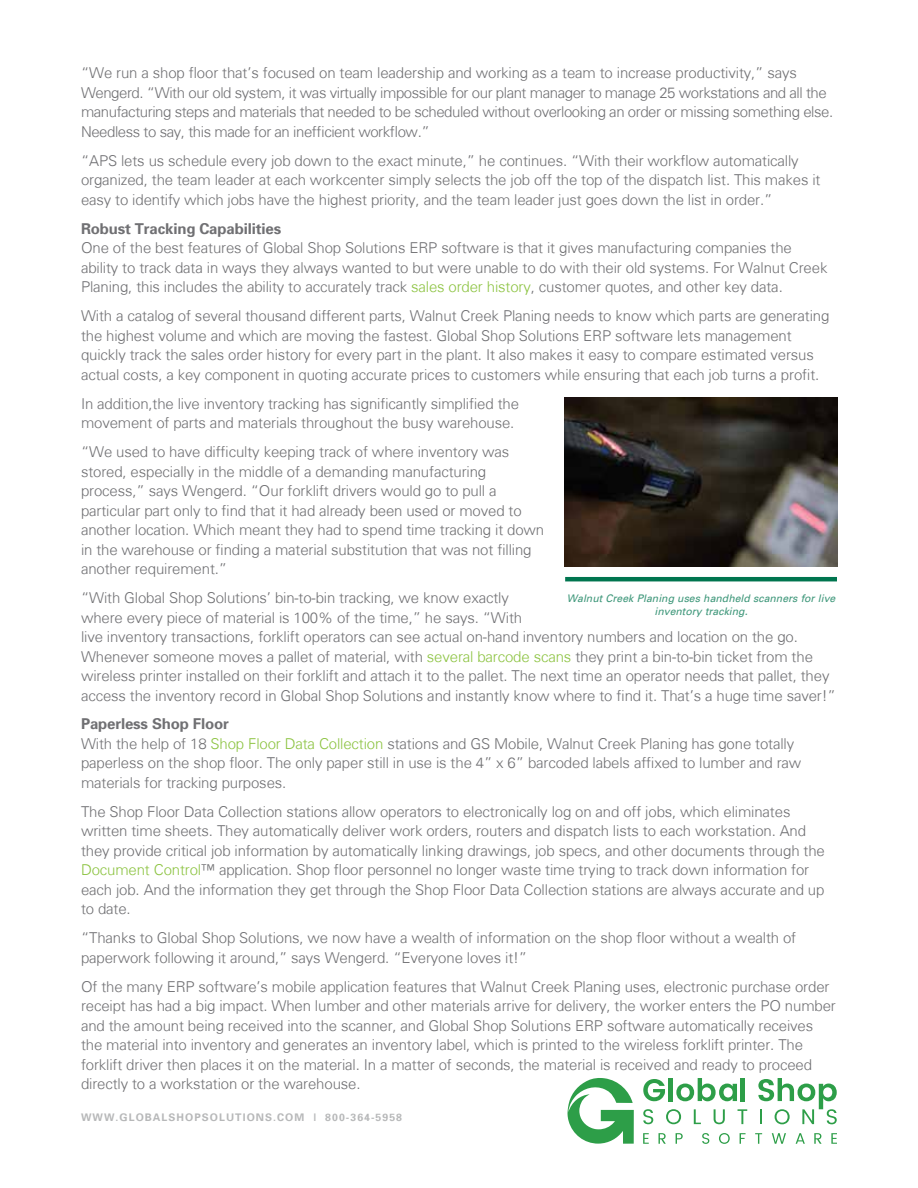
<style>
.page{position:relative;width:918px;height:1188px;background:#fff}
.page>*{position:absolute;margin:0;border:0;box-sizing:border-box;transform-origin:0 0}
.t1{font:300 15px/19.5px "Univers";letter-spacing:-.01em;color:#707073}
.t2{font:300 15px/19.5px "Univers";letter-spacing:-.03em;color:#707073}
.t3{font:700 15px "Univers";letter-spacing:-.01em;color:#707073}
.t4{font:italic 10.5px/13.5px "Univers";color:#40987b;text-align:center}
.t5{font:700 10.5px "Univers";letter-spacing:.1em;color:#b7b8b9}
.s1{color:#8cc341}
.s2{font-weight:700}
</style>
<div class="page">
<hr style="left:565px;top:577px;width:272px;height:4px;background:#00754f">
<img style="left:564px;top:398px;width:273px;height:168px">
<svg style="left:567px;top:1078px;width:67px;height:66px"></svg>
<svg style="left:643px;top:1133px;width:6px;height:11px"></svg>
<svg style="left:659px;top:1133px;width:7px;height:11px"></svg>
<svg style="left:676px;top:1133px;width:7px;height:11px"></svg>
<svg style="left:702px;top:1133px;width:7px;height:11px"></svg>
<svg style="left:719px;top:1133px;width:11px;height:11px"></svg>
<svg style="left:740px;top:1133px;width:6px;height:11px"></svg>
<svg style="left:755px;top:1133px;width:7px;height:11px"></svg>
<svg style="left:772px;top:1133px;width:14px;height:11px"></svg>
<svg style="left:796px;top:1133px;width:9px;height:11px"></svg>
<svg style="left:814px;top:1133px;width:8px;height:11px"></svg>
<svg style="left:831px;top:1133px;width:6px;height:11px"></svg>
<svg style="left:643px;top:1109px;width:10px;height:15px"></svg>
<svg style="left:666px;top:1109px;width:15px;height:15px"></svg>
<svg style="left:694px;top:1109px;width:7px;height:15px"></svg>
<svg style="left:714px;top:1109px;width:11px;height:15px"></svg>
<svg style="left:738px;top:1109px;width:9px;height:15px"></svg>
<svg style="left:643px;top:1079px;width:22px;height:22px"></svg>
<div style="left:668px;top:1078px;width:5px;height:23px;background:#2d9e48"></div>
<svg style="left:676px;top:1078px;width:61px;height:23px"></svg>
<div style="left:740px;top:1078px;width:5px;height:23px;background:#2d9e48"></div>
<svg style="left:758px;top:1078px;width:79px;height:46px"></svg>
<p class="t2" style="left:81px;top:64px;width:754px">“We run a shop floor that’s focused on team leadership and working as a team to increase productivity,” says Wengerd. “With our old system, it was virtually impossible for our plant manager to manage 25 workstations and all the manufacturing steps and materials that needed to be scheduled without overlooking an order or missing something else.<br>Needless to say, this made for an inefficient workflow.”</p>
<p class="t1" style="left:81px;top:152px;width:741px">“APS lets us schedule every job down to the exact minute,” he continues. “With their workflow automatically organized, the team leader at each workcenter simply selects the job off the top of the dispatch list. This makes it easy to identify which jobs have the highest priority, and the team leader just goes down the list in order.”</p>
<p class="t3" style="left:81px;top:222px;width:202px">Robust Tracking Capabilities</p>
<p class="t1" style="left:81px;top:239px;width:748px">One of the best features of Global Shop Solutions ERP software is that it gives manufacturing companies the ability to track data in ways they always wanted to but were unable to do with their old systems. For Walnut Creek<br>Planing, this includes the ability to accurately track <span class="s1">sales order history</span>, customer quotes, and other key data.</p>
<p class="t1" style="left:81px;top:307px;width:750px">With a catalog of several thousand different parts, Walnut Creek Planing needs to know which parts are generating the highest volume and which are moving the fastest. Global Shop Solutions ERP software lets management quickly track the sales order history for every part in the plant. It also makes it easy to compare estimated versus actual costs, a key component in quoting accurate prices to customers while ensuring that each job turns a profit.</p>
<p class="t1" style="left:81px;top:395px;width:440px">In addition,the live inventory tracking has significantly simplified the movement of parts and materials throughout the busy warehouse.</p>
<p class="t1" style="left:81px;top:443px;width:465px">“We used to have difficulty keeping track of where inventory was stored, especially in the middle of a demanding manufacturing process,” says Wengerd. “Our forklift drivers would go to pull a particular part only to find that it had already been used or moved to another location. Which meant they had to spend time tracking it down in the warehouse or finding a material substitution that was not filling another requirement.”</p>
<p class="t1" style="left:81px;top:589px;width:756px">“With Global Shop Solutions’ bin-to-bin tracking, we know exactly<br>where every piece of material is 100% of the time,” he says. “With<br>live inventory transactions, forklift operators can see actual on-hand inventory numbers and location on the go.<br>Whenever someone moves a pallet of material, with <span class="s1">several barcode scans</span> they print a bin-to-bin ticket from the wireless printer installed on their forklift and attach it to the pallet. The next time an operator needs that pallet, they access the inventory record in Global Shop Solutions and instantly know where to find it. That’s a huge time saver!”</p>
<p class="t1" style="left:81px;top:716px;width:722px"><span class="s2">Paperless Shop Floor<br></span>With the help of 18 <span class="s1">Shop Floor Data Collection</span> stations and GS Mobile, Walnut Creek Planing has gone totally paperless on the shop floor. The only paper still in use is the 4” x 6” barcoded labels affixed to lumber and raw materials for tracking purposes.</p>
<p class="t1" style="left:81px;top:803px;width:745px">The Shop Floor Data Collection stations allow operators to electronically log on and off jobs, which eliminates written time sheets. They automatically deliver work orders, routers and dispatch lists to each workstation. And they provide critical job information by automatically linking drawings, job specs, and other documents through the <span class="s1">Document Control</span>™ application. Shop floor personnel no longer waste time trying to track down information for each job. And the information they get through the Shop Floor Data Collection stations are always accurate and up to date.</p>
<p class="t1" style="left:81px;top:929px;width:717px">“Thanks to Global Shop Solutions, we now have a wealth of information on the shop floor without a wealth of paperwork following it around,” says Wengerd. “Everyone loves it!”</p>
<p class="t1" style="left:81px;top:978px;width:756px">Of the many ERP software’s mobile application features that Walnut Creek Planing uses, electronic purchase order receipt has had a big impact. When lumber and other materials arrive for delivery, the worker enters the PO number and the amount being received into the scanner, and Global Shop Solutions ERP software automatically receives the material into inventory and generates an inventory label, which is printed to the wireless forklift printer. The forklift driver then places it on the material. In a matter of seconds, the material is received and ready to proceed directly to a workstation or the warehouse.</p>
<p class="t5" style="left:81px;top:1112px;width:323px">WWW.GLOBALSHOPSOLUTIONS.COM | 800-364-5958</p>
<p class="t4" style="left:567px;top:592px;width:270px">Walnut Creek Planing uses handheld scanners for live inventory tracking.</p>
</div>
